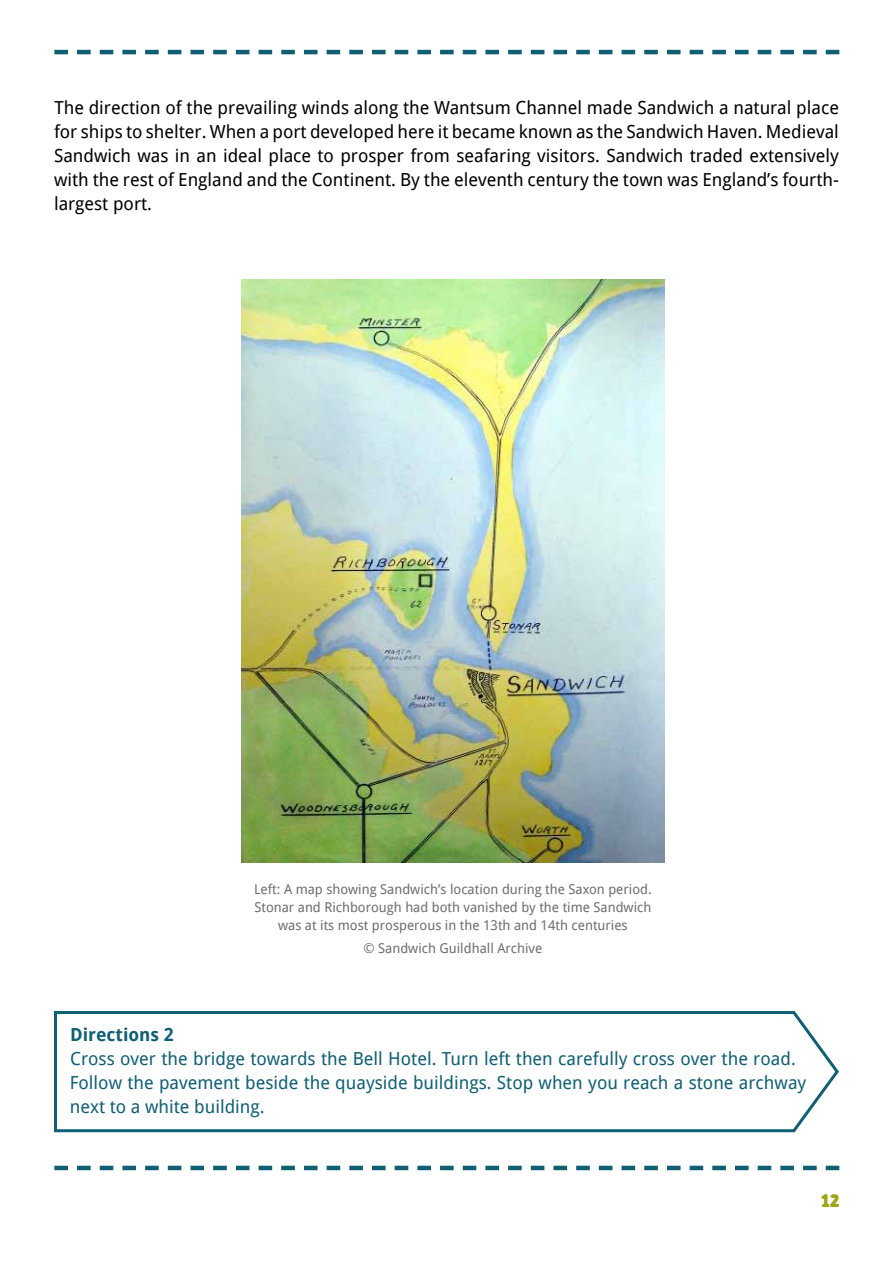
<style>
.page{position:relative;width:893px;height:1263px;background:#fff}
.page>*{position:absolute;margin:0;border:0;box-sizing:border-box;transform-origin:0 0}
.t1{font:18px/24px "Droid Sans";color:#000;text-align:justify}
.t2{font:18px/24px "Droid Sans";color:#105f73}
.t3{font:700 18px "Droid Sans";color:#105f73}
.t4{font:18px "HVD Comic Serif Pro";color:#9fa515}
.t5{font:13.5px/18px "Droid Sans";color:#6d6e71;text-align:center}
</style>
<div class="page">
<svg style="left:54px;top:50px;width:785px;height:4px"></svg>
<svg style="left:54px;top:1166px;width:785px;height:4px"></svg>
<svg style="left:54px;top:1011px;width:785px;height:122px"></svg>
<img style="left:241px;top:279px;width:424px;height:583px">
<p class="t1" style="left:54px;top:96px;width:786px">The direction of the prevailing winds along the Wantsum Channel made Sandwich a natural place for ships to shelter. When a port developed here it became known as the Sandwich Haven. Medieval Sandwich was in an ideal place to prosper from seafaring visitors. Sandwich traded extensively with the rest of England and the Continent. By the eleventh century the town was England’s fourth&shy;largest port.</p>
<p class="t5" style="left:254px;top:880px;width:399px">Left: A map showing Sandwich’s location during the Saxon period.<br>Stonar and Richborough had both vanished by the time Sandwich was at its most prosperous in the 13th and 14th centuries</p>
<p class="t5" style="left:363px;top:939px;width:180px">© Sandwich Guildhall Archive</p>
<p class="t3" style="left:70px;top:1024px;width:105px">Directions 2</p>
<p class="t2" style="left:70px;top:1046px;width:738px">Cross over the bridge towards the Bell Hotel. Turn left then carefully cross over the road.<br>Follow the pavement beside the quayside buildings. Stop when you reach a stone archway next to a white building.</p>
<p class="t4" style="left:821px;top:1187px;width:20px">12</p>
</div>
